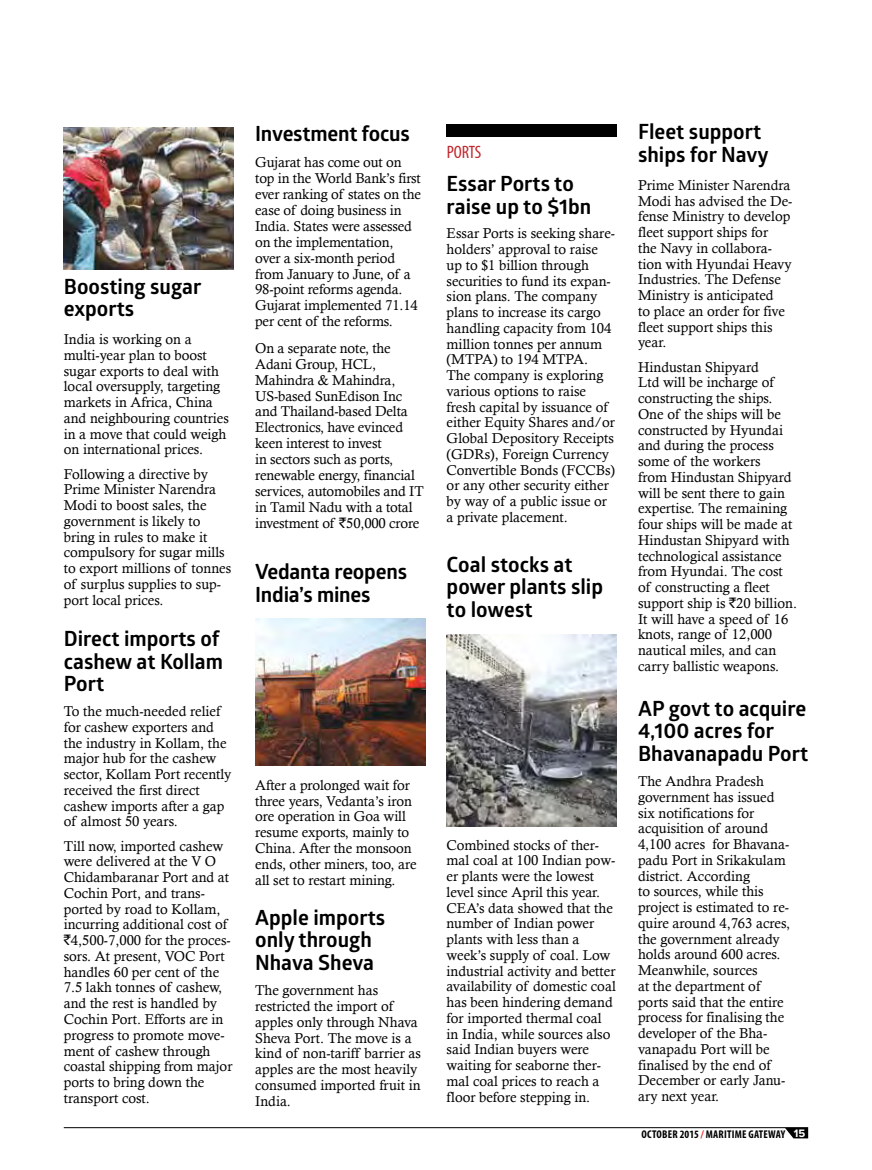
<style>
.page{position:relative;width:872px;height:1170px;background:#fff}
.page>*{position:absolute;margin:0;border:0;box-sizing:border-box;transform-origin:0 0}
.t1{font:700 21px/22.5px "Glober";color:#000}
.t2{font:condensed 18px "Myriad Pro";color:#c1272d}
.t3{font:14.25px/15.8px "Calisto";color:#000}
.t4{font:700 condensed 11.25px "Myriad Pro";letter-spacing:.02em;color:#000}
.s1{font-family:"Rupee Foradian"}
.s2{color:#ed1d24}
.s3{font-family:"Proxima Nova";font-stretch:normal;color:#fff}
</style>
<div class="page">
<div style="left:446px;top:124px;width:171px;height:12px;background:#000"></div>
<img style="left:446px;top:635px;width:171px;height:191px">
<img style="left:255px;top:618px;width:170px;height:147px">
<img style="left:64px;top:127px;width:170px;height:142px">
<hr style="left:64px;top:1127px;width:744px;height:1px;background:#000">
<svg style="left:785px;top:1127px;width:23px;height:11px"></svg>
<h1 class="t1" style="left:64px;top:275px;width:139px">Boosting sugar exports</h1>
<p class="t3" style="left:64px;top:331px;width:167px">India is working on a multi-year plan to boost sugar exports to deal with local oversupply, targeting markets in Africa, China and neighbouring countries in a move that could weigh on international prices.</p>
<p class="t3" style="left:64px;top:465px;width:169px">Following a directive by<br>Prime Minister Narendra<br>Modi to boost sales, the government is likely to bring in rules to make it compulsory for sugar mills to export millions of tonnes of surplus supplies to sup&shy;port local prices.</p>
<h1 class="t1" style="left:64px;top:627px;width:161px">Direct imports of cashew at Kollam<br>Port</h1>
<p class="t3" style="left:64px;top:703px;width:169px">To the much-needed relief for cashew exporters and the industry in Kollam, the major hub for the cashew sector, Kollam Port recently received the first direct cashew imports after a gap of almost 50 years.</p>
<p class="t3" style="left:64px;top:837px;width:170px">Till now, imported cashew were delivered at the V O<br>Chidambaranar Port and at<br>Cochin Port, and trans&shy;ported by road to Kollam, incurring additional cost of <span class="s1">`</span>4,500-7,000 for the proces&shy;sors. At present, VOC Port handles 60 per cent of the<br>7.5 lakh tonnes of cashew, and the rest is handled by<br>Cochin Port. Efforts are in progress to promote move&shy;ment of cashew through coastal shipping from major ports to bring down the transport cost.</p>
<h1 class="t1" style="left:255px;top:122px;width:156px">Investment focus</h1>
<p class="t3" style="left:255px;top:154px;width:167px">Gujarat has come out on top in the World Bank’s first ever ranking of states on the ease of doing business in<br>India. States were assessed on the implementation, over a six-month period from January to June, of a<br>98-point reforms agenda.<br>Gujarat implemented 71.14 per cent of the reforms.</p>
<p class="t3" style="left:255px;top:340px;width:170px">On a separate note, the<br>Adani Group, HCL,<br>Mahindra &amp; Mahindra,<br>US-based SunEdison Inc and Thailand-based Delta<br>Electronics, have evinced keen interest to invest<br>in sectors such as ports, renewable energy, financial services, automobiles and IT in Tamil Nadu with a total investment of <span class="s1">`</span>50,000 crore</p>
<h1 class="t1" style="left:255px;top:560px;width:153px">Vedanta reopens<br>India’s mines</h1>
<p class="t3" style="left:255px;top:776px;width:163px">After a prolonged wait for three years, Vedanta’s iron ore operation in Goa will resume exports, mainly to<br>China. After the monsoon ends, other miners, too, are all set to restart mining.</p>
<h1 class="t1" style="left:255px;top:905px;width:132px">Apple imports only through<br>Nhava Sheva</h1>
<p class="t3" style="left:255px;top:982px;width:167px">The government has restricted the import of apples only through Nhava<br>Sheva Port. The move is a kind of non-tariff barrier as apples are the most heavily consumed imported fruit in<br>India.</p>
<p class="t2" style="left:447px;top:141px;width:8px">PORTS</p>
<h1 class="t1" style="left:446px;top:172px;width:146px">Essar Ports to raise up to $1bn</h1>
<p class="t3" style="left:446px;top:225px;width:170px">Essar Ports is seeking share&shy;holders’ approval to raise up to $1 billion through securities to fund its expan&shy;sion plans. The company plans to increase its cargo handling capacity from 104 million tonnes per annum (MTPA) to 194 MTPA.<br>The company is exploring various options to raise fresh capital by issuance of either Equity Shares and/or<br>Global Depository Receipts (GDRs), Foreign Currency<br>Convertible Bonds (FCCBs) or any other security either by way of a public issue or a private placement.</p>
<h1 class="t1" style="left:446px;top:552px;width:158px">Coal stocks at power plants slip to lowest</h1>
<p class="t3" style="left:446px;top:836px;width:171px">Combined stocks of ther&shy;mal coal at 100 Indian pow&shy;er plants were the lowest level since April this year.<br>CEA’s data showed that the number of Indian power plants with less than a week’s supply of coal. Low industrial activity and better availability of domestic coal has been hindering demand for imported thermal coal in India, while sources also said Indian buyers were waiting for seaborne ther&shy;mal coal prices to reach a floor before stepping in.</p>
<h1 class="t1" style="left:638px;top:120px;width:132px">Fleet support ships for Navy</h1>
<p class="t3" style="left:638px;top:177px;width:156px">Prime Minister Narendra<br>Modi has advised the De&shy;fense Ministry to develop fleet support ships for<br>the Navy in collabora&shy;tion with Hyundai Heavy<br>Industries. The Defense<br>Ministry is anticipated<br>to place an order for five fleet support ships this year.</p>
<p class="t3" style="left:638px;top:359px;width:161px">Hindustan Shipyard<br>Ltd will be incharge of constructing the ships.<br>One of the ships will be constructed by Hyundai and during the process some of the workers<br>from Hindustan Shipyard will be sent there to gain expertise. The remaining four ships will be made at<br>Hindustan Shipyard with technological assistance from Hyundai. The cost of constructing a fleet support ship is <span class="s1">`</span>20 billion.<br>It will have a speed of 16 knots, range of 12,000 nautical miles, and can carry ballistic weapons.</p>
<h1 class="t1" style="left:638px;top:696px;width:172px">AP govt to acquire<br>4,100 acres for<br>Bhavanapadu Port</h1>
<p class="t3" style="left:638px;top:773px;width:153px">The Andhra Pradesh government has issued six notifications for acquisition of around<br>4,100 acres for Bhavana&shy;padu Port in Srikakulam district. According<br>to sources, while this project is estimated to re&shy;quire around 4,763 acres, the government already holds around 600 acres.<br>Meanwhile, sources<br>at the department of ports said that the entire process for finalising the developer of the Bha&shy;vanapadu Port will be finalised by the end of<br>December or early Janu&shy;ary next year.</p>
<p class="t4" style="left:641px;top:1127px;width:165px">OCTOBER 2015 <span class="s2">/</span> MARITIME GATEWAY <span class="s3">15</span></p>
</div>
